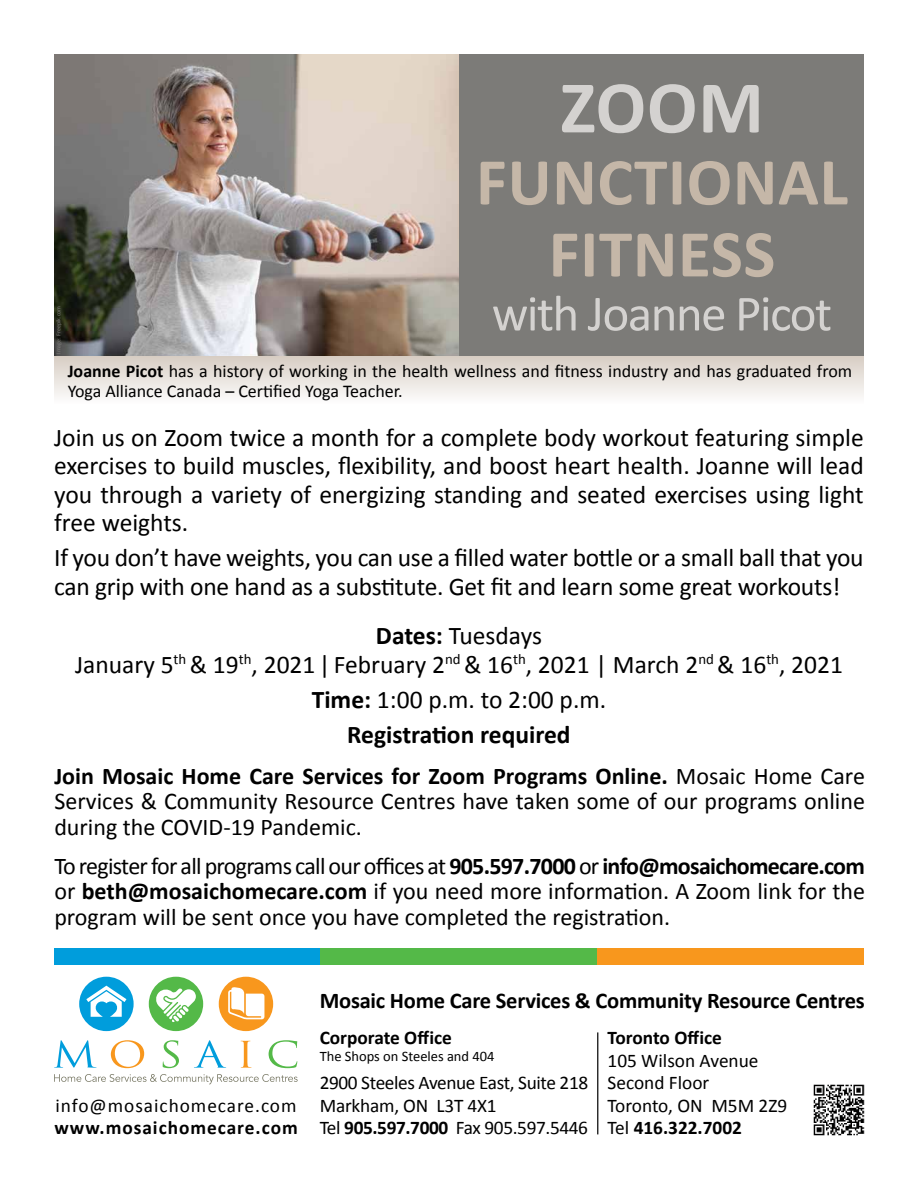
<style>
.page{position:relative;width:918px;height:1188px;background:#fff}
.page>*{position:absolute;margin:0;border:0;box-sizing:border-box;transform-origin:0 0}
.t1{font:700 75px "Calibri";color:#d4d2d0}
.t2{font:700 67.5px/72px "Calibri";letter-spacing:.01em;color:#c5b7a8;text-align:center}
.t3{font:51px "Calibri";letter-spacing:-.03em;color:#d4d2d0}
.t4{font:25.5px/28.5px "Calibri";letter-spacing:-.01em;color:#000;text-align:justify}
.t5{font:700 25.5px/35.2px "Calibri";color:#000;text-align:center}
.t6{font:24px/25.5px "Calibri";color:#000;text-align:justify}
.t7{font:700 22.5px "Calibri";letter-spacing:-.01em;color:#000}
.t8{font:19.35px/22.5px "Calibri";letter-spacing:-.01em;color:#000}
.t9{font:700 19.35px "Calibri";color:#000}
.t10{font:19.35px "Calibri";letter-spacing:.05em;color:#000}
.t11{font:700 19.35px "Calibri";letter-spacing:.05em;color:#000}
.t12{font:18px/19.5px "Calibri";color:#000}
.t13{font:14.55px "Calibri";color:#000}
.t14{font:6px "Calibri";color:#7c7b78}
.s1{font-weight:700}
.s2{font-weight:400}
</style>
<div class="page">
<div style="left:54px;top:355px;width:810px;height:49px;background:linear-gradient(to bottom,#d6ccc2,#fefdfd)"></div>
<div style="left:79px;top:977px;width:55px;height:54px;background:#009ddc;border-radius:50%"></div>
<div style="left:219px;top:977px;width:54px;height:54px;background:#f8971d;border-radius:50%"></div>
<div style="left:149px;top:977px;width:54px;height:54px;background:#54b948;border-radius:50%"></div>
<svg style="left:86px;top:986px;width:40px;height:31px"></svg>
<svg style="left:155px;top:988px;width:41px;height:34px"></svg>
<svg style="left:228px;top:987px;width:36px;height:32px"></svg>
<svg style="left:54px;top:1074px;width:244px;height:10px"></svg>
<svg style="left:54px;top:1040px;width:43px;height:28px"></svg>
<svg style="left:111px;top:1040px;width:33px;height:28px"></svg>
<svg style="left:163px;top:1040px;width:16px;height:28px"></svg>
<svg style="left:194px;top:1040px;width:32px;height:28px"></svg>
<svg style="left:241px;top:1041px;width:11px;height:27px"></svg>
<svg style="left:269px;top:1040px;width:28px;height:28px"></svg>
<img style="left:813px;top:1084px;width:52px;height:52px">
<hr style="left:597px;top:1032px;width:1px;height:102px;background:#000">
<div style="left:54px;top:948px;width:266px;height:17px;background:#009ddc"></div>
<div style="left:320px;top:948px;width:278px;height:17px;background:#54b948"></div>
<div style="left:598px;top:948px;width:266px;height:17px;background:#f8971d"></div>
<img style="left:54px;top:54px;width:405px;height:301px">
<div style="left:459px;top:54px;width:405px;height:301px;background:#7c7b78"></div>
<h1 class="t1" style="left:560px;top:60px;width:205px">ZOOM</h1>
<h2 class="t2" style="left:476px;top:146px;width:374px">FUNCTIONAL<br>FITNESS</h2>
<h3 class="t3" style="left:492px;top:281px;width:342px">with Joanne Picot</h3>
<p class="t12" style="left:68px;top:362px;width:786px"><span class="s1">Joanne Picot</span> has a history of working in the health wellness and fitness industry and has graduated from<br>Yoga Alliance Canada – Certified Yoga Teacher.</p>
<p class="t14" style="left:55px;top:354px;width:49px;rotate:-90deg">Image: Freepik.com</p>
<p class="t4" style="left:54px;top:423px;width:811px">Join us on Zoom twice a month for a complete body workout featuring simple exercises to build muscles, flexibility, and boost heart health. Joanne will lead you through a variety of energizing standing and seated exercises using light free weights.</p>
<p class="t4" style="left:54px;top:544px;width:811px">If you don’t have weights, you can use a filled water bottle or a small ball that you can grip with one hand as a substitute. Get fit and learn some great workouts!</p>
<p class="t4" style="left:75px;top:622px;width:769px;text-align:center"><span class="s1">Dates:</span> Tuesdays<br>January 5<sup>th</sup> &amp; 19<sup>th</sup>, 2021 | February 2<sup>nd</sup> &amp; 16<sup>th</sup>, 2021 | March 2<sup>nd</sup> &amp; 16<sup>th</sup>, 2021</p>
<p class="t5" style="left:312px;top:682px;width:296px">Time: <span class="s2">1:00 p.m. to 2:00 p.m.<br></span>Registration required</p>
<p class="t6" style="left:54px;top:763px;width:812px"><span class="s1">Join Mosaic Home Care Services for Zoom Programs Online.</span> Mosaic Home Care Services &amp; Community Resource Centres have taken some of our programs online during the COVID-19 Pandemic.</p>
<p class="t6" style="left:54px;top:853px;width:812px">To register for all programs call our offices at <span class="s1">905.597.7000</span> or <span class="s1">info@mosaichomecare.com </span>or <span class="s1">beth@mosaichomecare.com</span> if you need more information. A Zoom link for the program will be sent once you have completed the registration.</p>
<p class="t10" style="left:56px;top:1093px;width:243px">info@mosaichomecare.com</p>
<p class="t11" style="left:54px;top:1115px;width:245px">www.mosaichomecare.com</p>
<p class="t7" style="left:320px;top:986px;width:547px">Mosaic Home Care Services &amp; Community Resource Centres</p>
<p class="t9" style="left:320px;top:1026px;width:134px">Corporate Office</p>
<p class="t13" style="left:320px;top:1047px;width:176px">The Shops on Steeles and 404</p>
<p class="t8" style="left:320px;top:1072px;width:270px">2900 Steeles Avenue East, Suite 218<br>Markham, ON L3T 4X1<br>Tel <span class="s1">905.597.7000</span> Fax 905.597.5446</p>
<p class="t9" style="left:608px;top:1026px;width:116px">Toronto Office</p>
<p class="t8" style="left:608px;top:1049px;width:181px">105 Wilson Avenue<br>Second Floor<br>Toronto, ON M5M 2Z9<br>Tel <span class="s1">416.322.7002</span></p>
</div>
